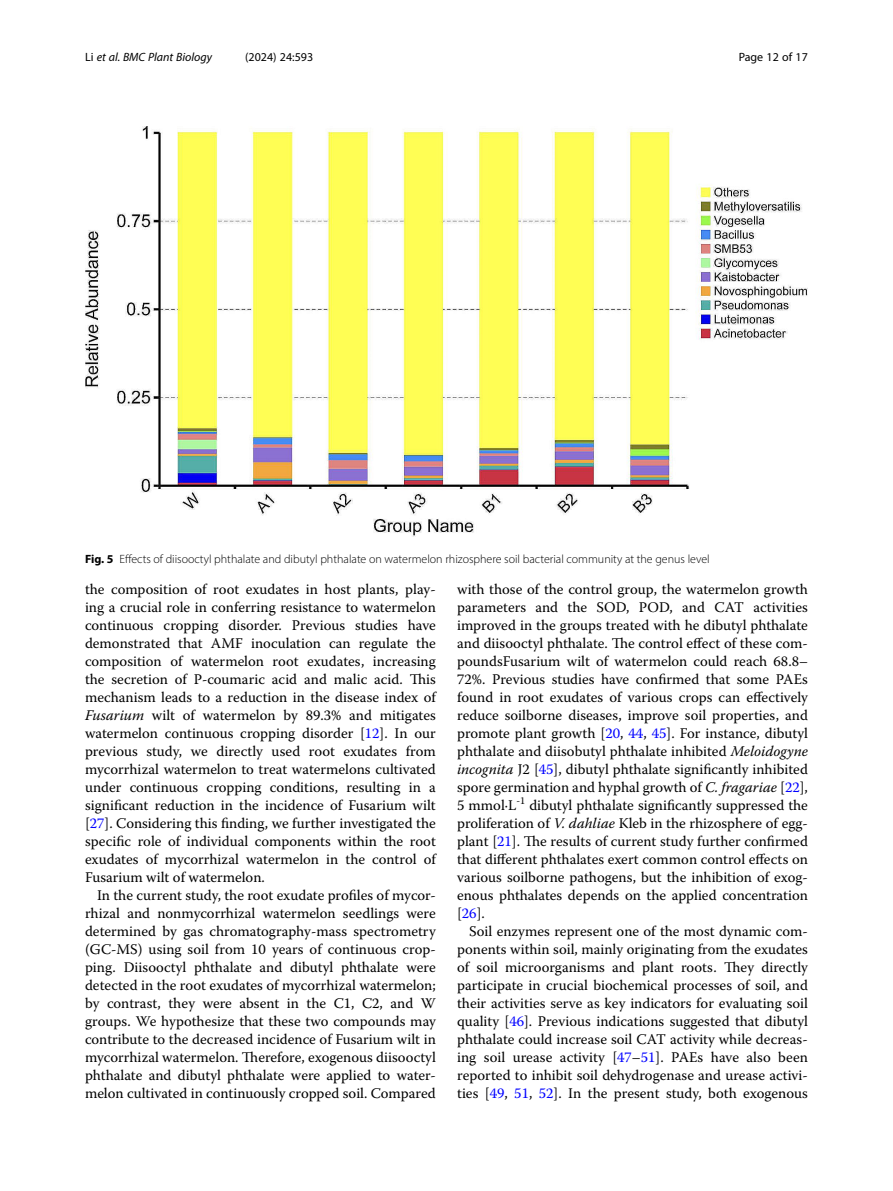
<style>
.page{position:relative;width:893px;height:1191px;background:#fff}
.page>*{position:absolute;margin:0;border:0;box-sizing:border-box;transform-origin:0 0}
.Body_Text_Indent{font:14.7px/18px "Warnock Pro";color:#000;text-align:justify}
.Body_Text{font:14.7px/18px "Warnock Pro";color:#000;text-align:justify}
.Figure_Caption{font:300 12px "Myriad Pro";color:#000}
.t1{font:italic 12px "Myriad Pro";color:#000}
.t2{font:12px "Myriad Pro";color:#000}
.s1{font-style:normal}
.s2{font-weight:700}
.s3{font-style:italic}
.s4{color:#00f}
</style>
<div class="page">
<img style="left:85px;top:126px;width:723px;height:410px">
<p class="t1" style="left:85px;top:50px;width:128px"><span class="s1">Li</span> et al. BMC Plant Biology</p>
<p class="t2" style="left:245px;top:50px;width:70px">(2024) 24:593</p>
<p class="t2" style="left:739px;top:50px;width:71px">Page 12 of 17</p>
<p class="Figure_Caption" style="left:85px;top:552px;width:626px"><span class="s2">Fig. 5</span> Effects of diisooctyl phthalate and dibutyl phthalate on watermelon rhizosphere soil bacterial community at the genus level</p>
<p class="Body_Text" style="left:85px;top:580px;width:352px">the composition of root exudates in host plants, play&shy;ing a crucial role in conferring resistance to watermelon continuous cropping disorder. Previous studies have demonstrated that AMF inoculation can regulate the composition of watermelon root exudates, increasing the secretion of P-coumaric acid and malic acid. This mechanism leads to a reduction in the disease index of <span class="s3">Fusarium</span> wilt of watermelon by 89.3% and mitigates watermelon continuous cropping disorder [<span class="s4">12</span>]. In our previous study, we directly used root exudates from mycorrhizal watermelon to treat watermelons cultivated under continuous cropping conditions, resulting in a significant reduction in the incidence of Fusarium wilt [<span class="s4">27</span>]. Considering this finding, we further investigated the specific role of individual components within the root exudates of mycorrhizal watermelon in the control of Fusarium wilt of watermelon.</p>
<p class="Body_Text_Indent" style="left:85px;top:886px;width:352px;text-indent:12px">In the current study, the root exudate profiles of mycor&shy;rhizal and nonmycorrhizal watermelon seedlings were determined by gas chromatography-mass spectrometry (GC-MS) using soil from 10 years of continuous crop&shy;ping. Diisooctyl phthalate and dibutyl phthalate were detected in the root exudates of mycorrhizal watermelon; by contrast, they were absent in the C1, C2, and W groups. We hypothesize that these two compounds may contribute to the decreased incidence of Fusarium wilt in mycorrhizal watermelon. Therefore, exogenous diisooctyl phthalate and dibutyl phthalate were applied to water&shy;melon cultivated in continuously cropped soil. Compared</p>
<p class="Body_Text_Indent" style="left:457px;top:580px;width:352px">with those of the control group, the watermelon growth parameters and the SOD, POD, and CAT activities improved in the groups treated with he dibutyl phthalate and diisooctyl phthalate. The control effect of these com&shy;poundsFusarium wilt of watermelon could reach 68.8– 72%. Previous studies have confirmed that some PAEs found in root exudates of various crops can effectively reduce soilborne diseases, improve soil properties, and promote plant growth [<span class="s4">20</span>, <span class="s4">44</span>, <span class="s4">45</span>]. For instance, dibutyl phthalate and diisobutyl phthalate inhibited <span class="s3">Meloidogyne incognita</span> J2 [<span class="s4">45</span>], dibutyl phthalate significantly inhibited spore germination and hyphal growth of <span class="s3">C. fragariae</span> [<span class="s4">22</span>], 5 mmol·L<sup>-1</sup> dibutyl phthalate significantly suppressed the proliferation of <span class="s3">V. dahliae</span> Kleb in the rhizosphere of egg&shy;plant [<span class="s4">21</span>]. The results of current study further confirmed that different phthalates exert common control effects on various soilborne pathogens, but the inhibition of exog&shy;enous phthalates depends on the applied concentration [<span class="s4">26</span>].</p>
<p class="Body_Text_Indent" style="left:457px;top:922px;width:352px;text-indent:12px">Soil enzymes represent one of the most dynamic com&shy;ponents within soil, mainly originating from the exudates of soil microorganisms and plant roots. They directly participate in crucial biochemical processes of soil, and their activities serve as key indicators for evaluating soil quality [<span class="s4">46</span>]. Previous indications suggested that dibutyl phthalate could increase soil CAT activity while decreas&shy;ing soil urease activity [<span class="s4">47</span>–<span class="s4">51</span>]. PAEs have also been reported to inhibit soil dehydrogenase and urease activi&shy;ties [<span class="s4">49</span>, <span class="s4">51</span>, <span class="s4">52</span>]. In the present study, both exogenous</p>
</div>
